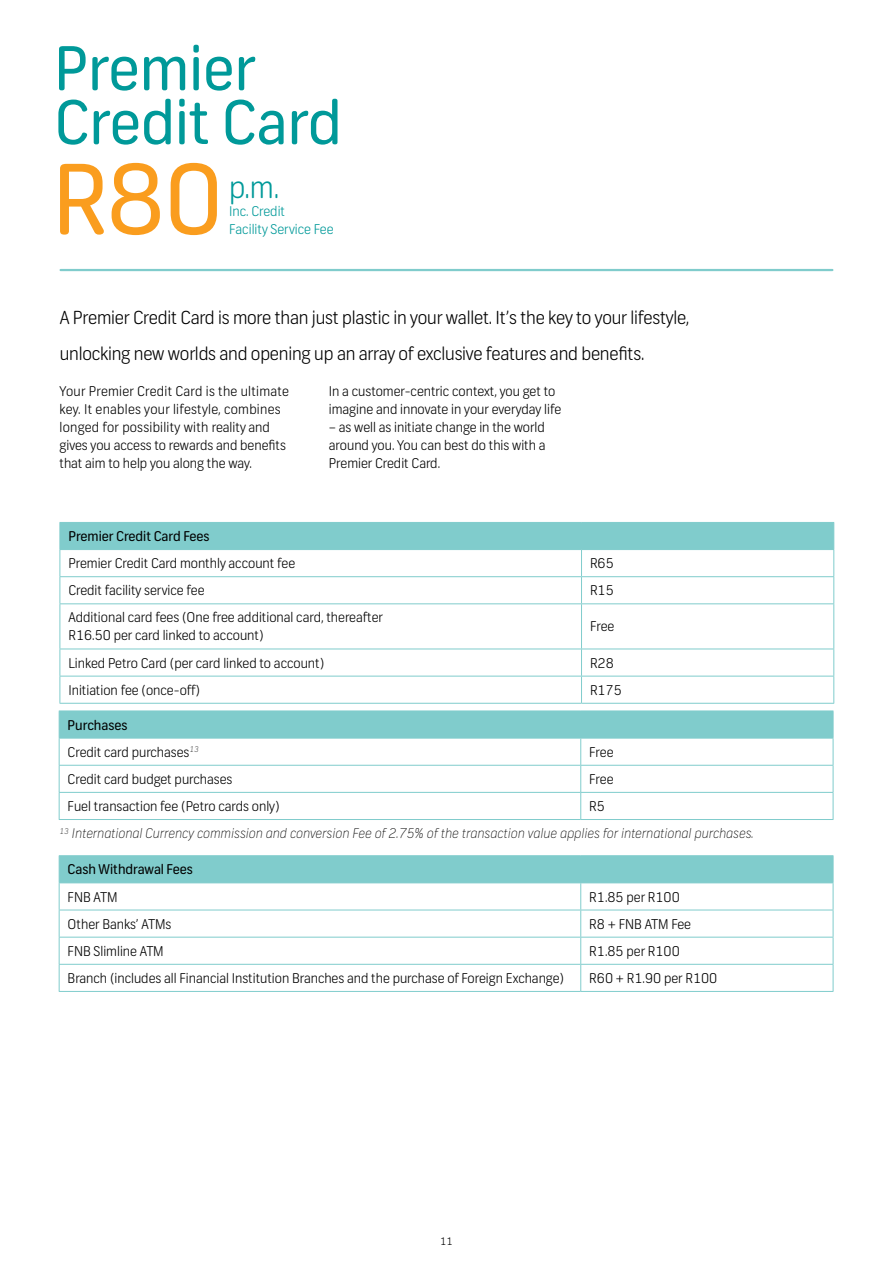
<style>
.page{position:relative;width:893px;height:1263px;background:#fff}
.page>*{position:absolute;margin:0;border:0;box-sizing:border-box;transform-origin:0 0}
.t1{font:96px "FNB Sans";color:#fa9d1e}
.t2{font:60px/54px "FNB Sans";color:#099}
.t3{font:300 30px "FNB Sans";color:#099}
.t4{font:300 18px/36px "FNB Sans";letter-spacing:-.01em;color:#000}
.t5{font:300 13.5px/18px "FNB Sans";color:#000}
.t6{font:300 13.5px/18px "FNB Sans";letter-spacing:.02em;color:#000}
.t7{font:italic 100 13.5px/27.5px "FNB Sans";color:#000}
.t8{font:13.5px "FNB Sans";color:#000}
.t9{font:300 13.5px/18px "FNB Sans";color:#099}
.t10{font:300 10.5px "FNB Sans";color:#000}
.s1{font-weight:400}
.s2{font-weight:300;font-style:normal}
</style>
<div class="page">
<hr style="left:61px;top:269px;width:771px;height:2px;background:#80cccc">
<svg style="left:60px;top:522px;width:774px;height:81px"></svg>
<hr style="left:60px;top:603px;width:521px;height:1px;background:#80cccc">
<hr style="left:60px;top:604px;width:1px;height:45px;background:#80cccc">
<hr style="left:581px;top:603px;width:253px;height:1px;background:#80cccc">
<hr style="left:581px;top:604px;width:1px;height:45px;background:#80cccc">
<hr style="left:833px;top:604px;width:1px;height:45px;background:#80cccc">
<hr style="left:60px;top:649px;width:521px;height:1px;background:#80cccc">
<hr style="left:581px;top:649px;width:253px;height:1px;background:#80cccc">
<hr style="left:60px;top:676px;width:521px;height:1px;background:#80cccc">
<svg style="left:60px;top:649px;width:1px;height:54px"></svg>
<hr style="left:581px;top:676px;width:253px;height:1px;background:#80cccc">
<svg style="left:581px;top:649px;width:1px;height:54px"></svg>
<svg style="left:833px;top:649px;width:1px;height:54px"></svg>
<hr style="left:60px;top:703px;width:521px;height:1px;background:#80cccc">
<hr style="left:581px;top:703px;width:253px;height:1px;background:#80cccc">
<svg style="left:59px;top:711px;width:775px;height:108px"></svg>
<hr style="left:59px;top:819px;width:522px;height:1px;background:#80cccc">
<hr style="left:581px;top:819px;width:252px;height:1px;background:#80cccc">
<hr style="left:59px;top:855px;width:522px;height:1px;background:#80cccc">
<hr style="left:581px;top:855px;width:252px;height:1px;background:#80cccc">
<svg style="left:59px;top:856px;width:775px;height:135px"></svg>
<hr style="left:59px;top:991px;width:522px;height:1px;background:#80cccc">
<hr style="left:581px;top:991px;width:252px;height:1px;background:#80cccc">
<h2 class="t2" style="left:54px;top:42px;width:289px">Premier<br>Credit Card</h2>
<h1 class="t1" style="left:52px;top:141px;width:173px">R80</h1>
<h3 class="t3" style="left:229px;top:169px;width:52px">p.m.</h3>
<p class="t9" style="left:229px;top:202px;width:106px">Inc. Credit<br>Facility Service Fee</p>
<h3 class="t4" style="left:60px;top:300px;width:631px">A Premier Credit Card is more than just plastic in your wallet. It’s the key to your lifestyle, unlocking new worlds and opening up an array of exclusive features and benefits.</h3>
<p class="t6" style="left:60px;top:382px;width:231px">Your Premier Credit Card is the ultimate key. It enables your lifestyle, combines longed for possibility with reality and gives you access to rewards and benefits that aim to help you along the way.</p>
<p class="t5" style="left:329px;top:382px;width:234px">In a customer-centric context, you get to imagine and innovate in your everyday life</p>
<p class="t5" style="left:329px;top:418px;width:218px;text-align:justify">– as well as initiate change in the world around you. You can best do this with a Premier Credit Card.</p>
<p class="t8" style="left:68px;top:528px;width:143px">Premier Credit Card Fees</p>
<p class="t5" style="left:68px;top:554px;width:228px">Premier Credit Card monthly account fee</p>
<p class="t5" style="left:590px;top:554px;width:25px">R65</p>
<p class="t5" style="left:68px;top:582px;width:138px">Credit facility service fee</p>
<p class="t5" style="left:590px;top:582px;width:25px">R15</p>
<p class="t5" style="left:68px;top:609px;width:316px">Additional card fees (One free additional card, thereafter<br>R16.50 per card linked to account)</p>
<p class="t5" style="left:590px;top:618px;width:26px">Free</p>
<p class="t5" style="left:68px;top:654px;width:257px">Linked Petro Card (per card linked to account)</p>
<p class="t5" style="left:590px;top:654px;width:25px">R28</p>
<p class="t5" style="left:68px;top:681px;width:133px">Initiation fee (once-off)</p>
<p class="t5" style="left:590px;top:681px;width:33px">R175</p>
<p class="t5" style="left:68px;top:711px;width:133px;line-height:27.2px"><span class="s1">Purchases<br></span>Credit card purchases<sup>13</sup></p>
<p class="t5" style="left:589px;top:743px;width:26px">Free</p>
<p class="t5" style="left:68px;top:770px;width:166px">Credit card budget purchases</p>
<p class="t5" style="left:589px;top:770px;width:26px">Free</p>
<p class="t5" style="left:68px;top:797px;width:213px">Fuel transaction fee (Petro cards only)</p>
<p class="t7" style="left:60px;top:792px;width:696px;text-indent:530px"><span class="s2">R5<br></span><sup>13</sup> International Currency commission and conversion Fee of 2.75% of the transaction value applies for international purchases.</p>
<p class="t8" style="left:68px;top:861px;width:127px">Cash Withdrawal Fees</p>
<p class="t5" style="left:68px;top:888px;width:51px">FNB ATM</p>
<p class="t5" style="left:589px;top:888px;width:92px">R1.85 per R100</p>
<p class="t5" style="left:68px;top:915px;width:105px">Other Banks’ ATMs</p>
<p class="t5" style="left:589px;top:915px;width:103px">R8 + FNB ATM Fee</p>
<p class="t5" style="left:68px;top:942px;width:98px">FNB Slimline ATM</p>
<p class="t5" style="left:589px;top:942px;width:92px">R1.85 per R100</p>
<p class="t5" style="left:68px;top:969px;width:498px">Branch (includes all Financial Institution Branches and the purchase of Foreign Exchange)</p>
<p class="t5" style="left:589px;top:969px;width:130px">R60 + R1.90 per R100</p>
<p class="t10" style="left:440px;top:1235px;width:14px">11</p>
</div>
